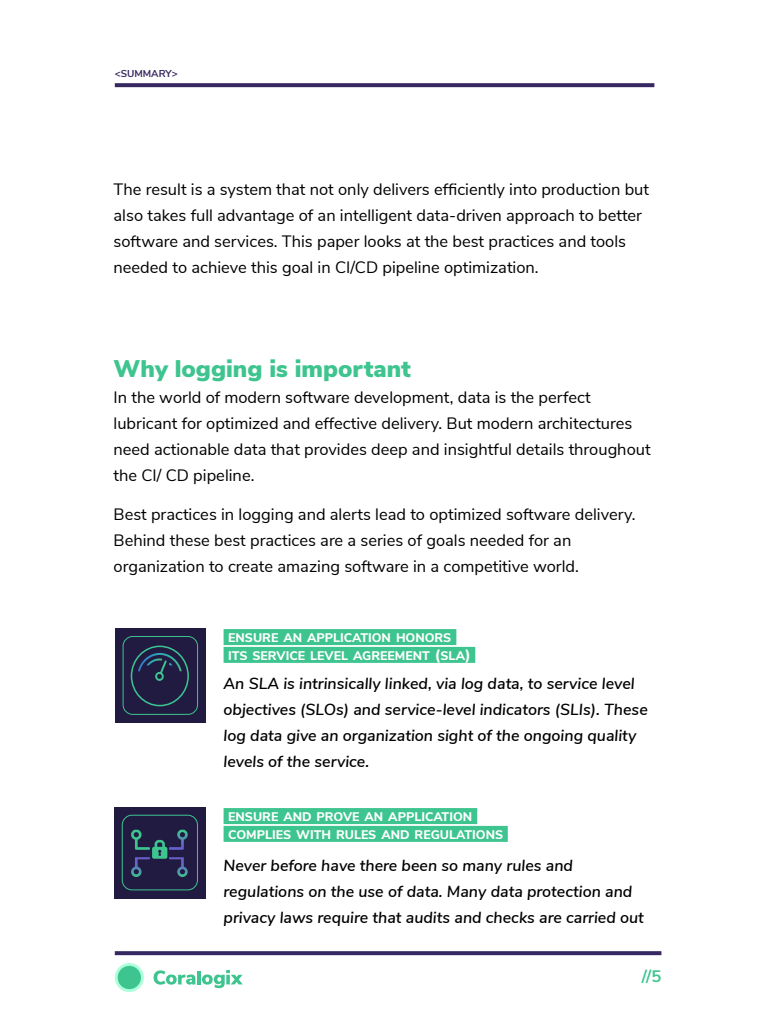
<style>
.page{position:relative;width:768px;height:1024px;background:#fff}
.page>*{position:absolute;margin:0;border:0;box-sizing:border-box;transform-origin:0 0}
.t1{font:900 24px "Nunito Sans";color:#3dc48f}
.t2{font:700 16.6px "Nunito Sans";color:#3dc48f}
.t3{font:16.5px/26px "Nunito Sans";color:#000}
.t4{font:italic 600 16px/26px "Nunito Sans";color:#000}
.t5{font:800 12.5px/17.8px "Nunito Sans";color:#fff}
.t6{font:700 10px "Nunito Sans";color:#372861}
.s1{font-size:15px}
</style>
<div class="page">
<div style="left:115px;top:628px;width:91px;height:95px;background:#211b42"></div>
<div style="left:123px;top:636px;width:75px;height:79px;border:1px solid #3dc48f;border-radius:10px"></div>
<div style="left:131px;top:646px;width:58px;height:60px;border:2px solid #3dc48f;border-radius:50%"></div>
<svg style="left:138px;top:653px;width:44px;height:28px"></svg>
<div style="left:114px;top:807px;width:92px;height:91px;background:#211b42"></div>
<div style="left:122px;top:815px;width:76px;height:75px;border:1px solid #3dc48f;border-radius:10px"></div>
<svg style="left:131px;top:830px;width:57px;height:47px"></svg>
<svg style="left:115px;top:951px;width:546px;height:4px;fill:#372861"></svg>
<svg style="left:115px;top:83px;width:539px;height:4px;fill:#372861"></svg>
<svg style="left:154px;top:970px;width:41px;height:15px"></svg>
<hr style="left:197px;top:971px;width:4px;height:13px;background:#3dc48f">
<svg style="left:202px;top:970px;width:41px;height:18px"></svg>
<svg style="left:115px;top:963px;width:29px;height:29px"></svg>
<div style="left:224px;top:629px;width:232px;height:16px;background:#3dc48f"></div>
<div style="left:224px;top:647px;width:251px;height:16px;background:#3dc48f"></div>
<div style="left:224px;top:808px;width:253px;height:16px;background:#3dc48f"></div>
<div style="left:224px;top:826px;width:284px;height:16px;background:#3dc48f"></div>
<p class="t6" style="left:115px;top:66px;width:65px">&lt;SUMMARY&gt;</p>
<p class="t3" style="left:114px;top:176px;width:537px">The result is a system that not only delivers efficiently into production but also takes full advantage of an intelligent data-driven approach to better software and services. This paper looks at the best practices and tools needed to achieve this goal in CI/CD pipeline optimization.</p>
<h1 class="t1" style="left:114px;top:351px;width:299px">Why logging is important</h1>
<p class="t3" style="left:114px;top:384px;width:539px">In the world of modern software development, data is the perfect lubricant for optimized and effective delivery. But modern architectures need actionable data that provides deep and insightful details throughout the CI/ CD pipeline.</p>
<p class="t3" style="left:114px;top:501px;width:524px">Best practices in logging and alerts lead to optimized software delivery.<br>Behind these best practices are a series of goals needed for an organization to create amazing software in a competitive world.</p>
<p class="t5" style="left:228px;top:628px;width:244px">ENSURE AN APPLICATION HONORS<br>ITS SERVICE LEVEL AGREEMENT <span class="s1">(</span>SLA<span class="s1">)</span></p>
<p class="t4" style="left:224px;top:670px;width:426px">An SLA is intrinsically linked, via log data, to service level objectives (SLOs) and service-level indicators (SLIs). These log data give an organization sight of the ongoing quality levels of the service.</p>
<p class="t5" style="left:228px;top:807px;width:276px">ENSURE AND PROVE AN APPLICATION<br>COMPLIES WITH RULES AND REGULATIONS</p>
<p class="t4" style="left:224px;top:852px;width:422px">Never before have there been so many rules and regulations on the use of data. Many data protection and privacy laws require that audits and checks are carried out</p>
<p class="t2" style="left:642px;top:964px;width:21px">//5</p>
</div>
